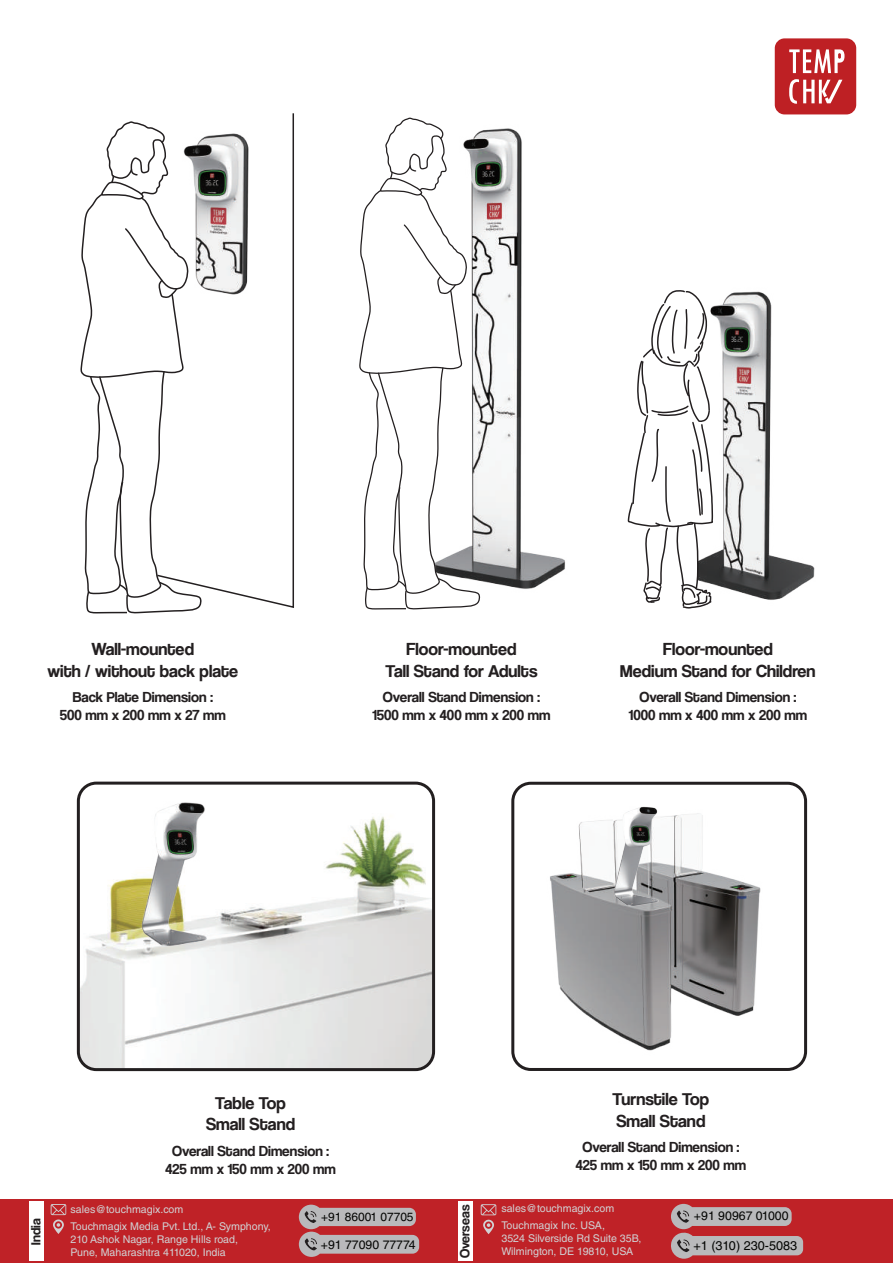
<style>
.page{position:relative;width:893px;height:1263px;background:#fff}
.page>*{position:absolute;margin:0;border:0;box-sizing:border-box;transform-origin:0 0}
.t1{font:18px/21.6px "Coolvetica Rg";color:#231f20;text-align:center}
.t2{font:15px/18px "Coolvetica Rg";color:#231f20;text-align:center}
.t3{font:13.95px "Coolvetica Rg";color:#231f20}
.t4{font:12.6px "Helvetica LT Std";color:#040503}
.t5{font:12.3px "Helvetica LT Std";color:#040503}
.t6{font:12px "Helvetica LT Std";color:#040503}
.t7{font:10.65px/17px "Helvetica LT Std";color:#d1d2d4}
</style>
<div class="page">
<img style="left:714px;top:291px;width:101px;height:309px">
<img style="left:481px;top:128px;width:84px;height:461px">
<img style="left:81px;top:816px;width:354px;height:251px">
<svg style="left:419px;top:1059px;width:15px;height:12px"></svg>
<svg style="left:77px;top:1054px;width:18px;height:17px"></svg>
<svg style="left:359px;top:117px;width:122px;height:493px"></svg>
<div style="left:77px;top:782px;width:358px;height:289px;border:3px solid #231f20;border-radius:18px"></div>
<div style="left:511px;top:782px;width:296px;height:289px;border:3px solid #231f20;border-radius:18px"></div>
<svg style="left:775px;top:38px;width:81px;height:76px;background:#ca494c"></svg>
<svg style="left:627px;top:290px;width:87px;height:319px"></svg>
<svg style="left:203px;top:113px;width:91px;height:495px"></svg>
<svg style="left:80px;top:121px;width:123px;height:493px"></svg>
<div style="left:0;top:1199px;width:893px;height:64px;background:#bf2227"></div>
<svg style="left:299px;top:1205px;width:120px;height:52px"></svg>
<svg style="left:51px;top:1204px;width:15px;height:30px"></svg>
<svg style="left:481px;top:1204px;width:15px;height:30px"></svg>
<svg style="left:671px;top:1204px;width:132px;height:55px"></svg>
<div style="left:458px;top:1201px;width:15px;height:60px;background:#fff"></div>
<div style="left:29px;top:1201px;width:15px;height:60px;background:#fff"></div>
<img style="left:177px;top:126px;width:89px;height:189px">
<img style="left:550px;top:813px;width:211px;height:238px">
<img style="left:608px;top:785px;width:59px;height:138px">
<img style="left:134px;top:781px;width:84px;height:190px">
<h1 class="t1" style="left:47px;top:638px;width:192px">Wall-mounted<br>with / without back plate</h1>
<h1 class="t1" style="left:385px;top:638px;width:153px">Floor-mounted<br>Tall Stand for Adults</h1>
<h1 class="t1" style="left:620px;top:638px;width:197px">Floor-mounted<br>Medium Stand for Children</h1>
<h2 class="t2" style="left:60px;top:688px;width:167px">Back Plate Dimension :<br>500 mm x 200 mm x 27 mm</h2>
<h2 class="t2" style="left:372px;top:688px;width:180px">Overall Stand Dimension :<br>1500 mm x 400 mm x 200 mm</h2>
<h2 class="t2" style="left:629px;top:688px;width:180px">Overall Stand Dimension :<br>1000 mm x 400 mm x 200 mm</h2>
<h3 class="t3" style="left:27px;top:1245px;width:28px;rotate:-90deg">India</h3>
<h1 class="t1" style="left:206px;top:1092px;width:90px">Table Top<br>Small Stand</h1>
<h2 class="t2" style="left:165px;top:1141px;width:172px">Overall Stand Dimension :<br>425 mm x 150 mm x 200 mm</h2>
<p class="t7" style="left:71px;top:1201px;width:202px">sales@touchmagix.com<br>Touchmagix Media Pvt. Ltd., A- Symphony,</p>
<p class="t7" style="left:71px;top:1233px;width:169px;line-height:12.8px">210 Ashok Nagar, Range Hills road,<br>Pune, Maharashtra 411020, India</p>
<p class="t6" style="left:321px;top:1209px;width:94px">+91 86001 07705</p>
<p class="t5" style="left:321px;top:1237px;width:96px">+91 77090 77774</p>
<h3 class="t3" style="left:456px;top:1258px;width:55px;rotate:-90deg">Overseas</h3>
<h1 class="t1" style="left:613px;top:1088px;width:98px;text-align:left">Turnstile Top<br>Small Stand</h1>
<h2 class="t2" style="left:576px;top:1138px;width:172px">Overall Stand Dimension :<br>425 mm x 150 mm x 200 mm</h2>
<p class="t7" style="left:501px;top:1200px;width:114px">sales@touchmagix.com<br>Touchmagix Inc. USA,</p>
<p class="t7" style="left:501px;top:1232px;width:142px;line-height:12.8px">3524 Silverside Rd Suite 35B,<br>Wilmington, DE 19810, USA</p>
<p class="t5" style="left:694px;top:1209px;width:96px">+91 90967 01000</p>
<p class="t4" style="left:693px;top:1238px;width:105px">+1 (310) 230-5083</p>
</div>
